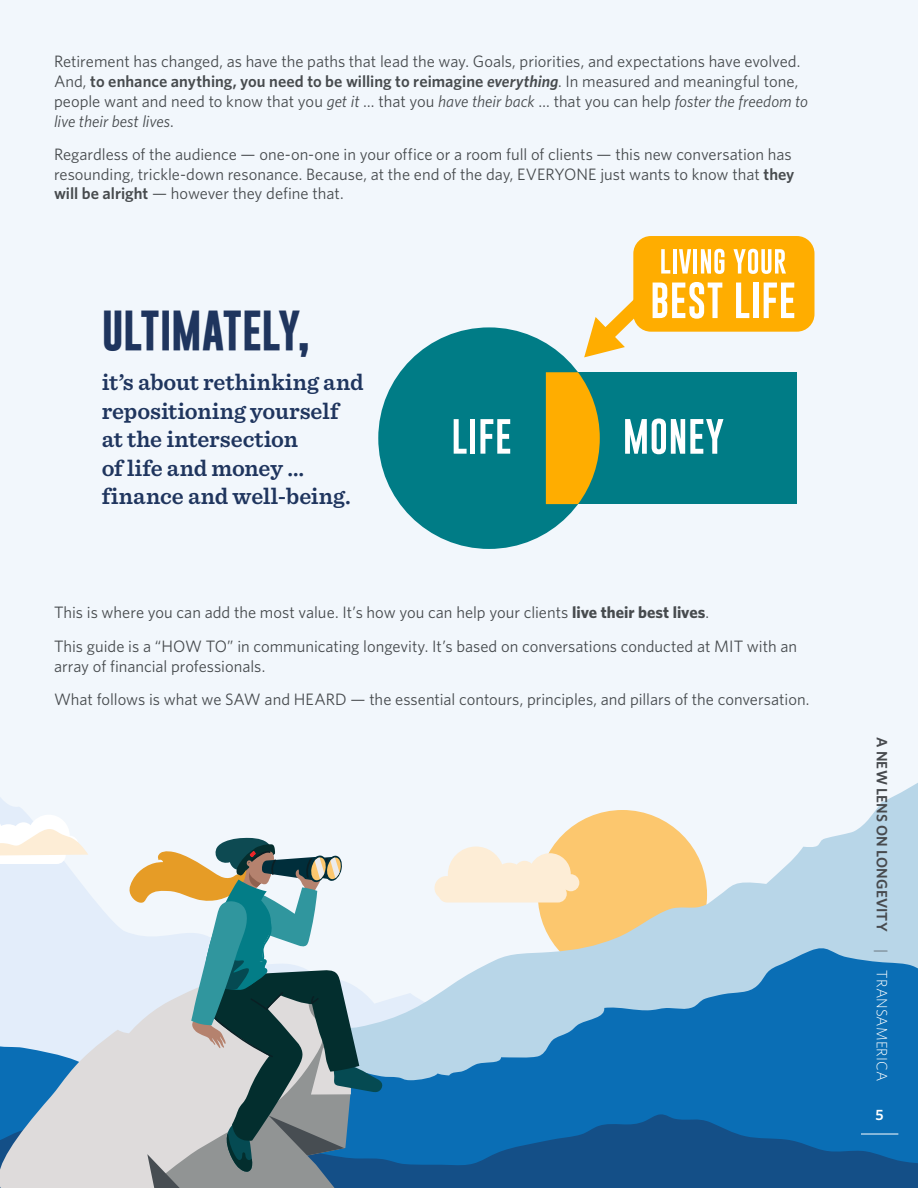
<style>
.page{position:relative;width:918px;height:1188px;background:#f2f7fc}
.page>*{position:absolute;margin:0;border:0;box-sizing:border-box;transform-origin:0 0}
.TA_Body{font:700 40.8px "Gobold";letter-spacing:-.015em;color:#1f355e}
.TA_Body-2{font:600 23.7px/28.3px "Sentinel";color:#1f355e}
.TA_Body-3{font:16.5px/19.8px "Whitney";color:#474b4e}
.TA_Section_Folio{font:600 15px "Whitney";letter-spacing:.015em;color:#474a4e}
.TA_Page_Number{font:600 15px "Whitney";color:#fff}
.s1{font-weight:600}
.s2{font-weight:600;font-style:italic}
.s3{font-style:italic}
.s4{font-weight:700}
.s5{font-weight:300}
.s6{font-weight:300;color:#fff}
</style>
<div class="page">
<svg style="left:0;top:798px;width:109px;height:145px;fill:#e3edfa"></svg>
<svg style="left:245px;top:783px;width:673px;height:160px"></svg>
<svg style="left:0;top:943px;width:918px;height:171px;background:#599dcc"></svg>
<svg style="left:382px;top:1114px;width:536px;height:74px;background:#105b99"></svg>
<svg style="left:0;top:972px;width:109px;height:216px"></svg>
<svg style="left:109px;top:838px;width:273px;height:350px"></svg>
<svg style="left:435px;top:847px;width:144px;height:56px"></svg>
<svg style="left:0;top:808px;width:88px;height:56px"></svg>
<hr style="left:861px;top:1134px;width:37px;height:1px;background:#fff">
<div style="left:546px;top:372px;width:250px;height:132px;background:#007c86"></div>
<div style="left:378px;top:327px;width:222px;height:222px;background:#007c86;border-radius:50%"></div>
<svg style="left:625px;top:418px;width:98px;height:36px"></svg>
<svg style="left:454px;top:419px;width:13px;height:35px"></svg>
<div style="left:470px;top:419px;width:5px;height:35px;background:#fff"></div>
<svg style="left:480px;top:419px;width:30px;height:35px"></svg>
<svg style="left:546px;top:372px;width:54px;height:132px;background:#dca611"></svg>
<svg style="left:584px;top:300px;width:50px;height:57px"></svg>
<div style="left:633px;top:236px;width:182px;height:96px;background:#ffad00;border-radius:18px"></div>
<svg style="left:661px;top:249px;width:9px;height:25px"></svg>
<hr style="left:673px;top:249px;width:3px;height:25px;background:#fff">
<svg style="left:679px;top:249px;width:12px;height:25px"></svg>
<hr style="left:694px;top:249px;width:3px;height:25px;background:#fff">
<svg style="left:701px;top:249px;width:23px;height:25px"></svg>
<svg style="left:733px;top:249px;width:53px;height:25px"></svg>
<svg style="left:653px;top:282px;width:69px;height:37px"></svg>
<svg style="left:736px;top:283px;width:13px;height:35px"></svg>
<div style="left:753px;top:283px;width:5px;height:35px;background:#fff"></div>
<svg style="left:764px;top:283px;width:30px;height:35px"></svg>
<p class="TA_Body-3" style="left:54px;top:51px;width:756px">Retirement has changed, as have the paths that lead the way. Goals, priorities, and expectations have evolved.<br>And, <span class="s1">to enhance anything, you need to be willing to reimagine</span> <span class="s2">everything</span>. In measured and meaningful tone, people want and need to know that you <span class="s3">get it</span> … that you <span class="s3">have their back</span> … that you can help <span class="s3">foster the freedom to live their best lives</span>.</p>
<p class="TA_Body-3" style="left:54px;top:144px;width:742px">Regardless of the audience — one-on-one in your office or a room full of clients — this new conversation has resounding, trickle-down resonance. Because, at the end of the day, EVERYONE just wants to know that <span class="s1">they will be alright</span> — however they define that.</p>
<p class="TA_Body" style="left:102px;top:304px;width:210px">ULTIMATELY,</p>
<p class="TA_Body-2" style="left:102px;top:367px;width:263px">it’s about rethinking and repositioning yourself at the intersection<br>of life and money … finance and well-being.</p>
<p class="TA_Body-3" style="left:54px;top:602px;width:656px">This is where you can add the most value. It’s how you can help your clients <span class="s4">live their best lives</span>.</p>
<p class="TA_Body-3" style="left:54px;top:636px;width:745px">This guide is a “HOW TO” in communicating longevity. It’s based on conversations conducted at MIT with an array of financial professionals.</p>
<p class="TA_Body-3" style="left:54px;top:689px;width:757px">What follows is what we SAW and HEARD — the essential contours, principles, and pillars of the conversation.</p>
<p class="TA_Section_Folio" style="left:892px;top:737px;width:345px;rotate:90deg">A NEW LENS ON LONGEVITY <span class="s5">|</span> <span class="s6">TRANSAMERICA</span></p>
<p class="TA_Page_Number" style="left:876px;top:1105px;width:10px">5</p>
</div>
